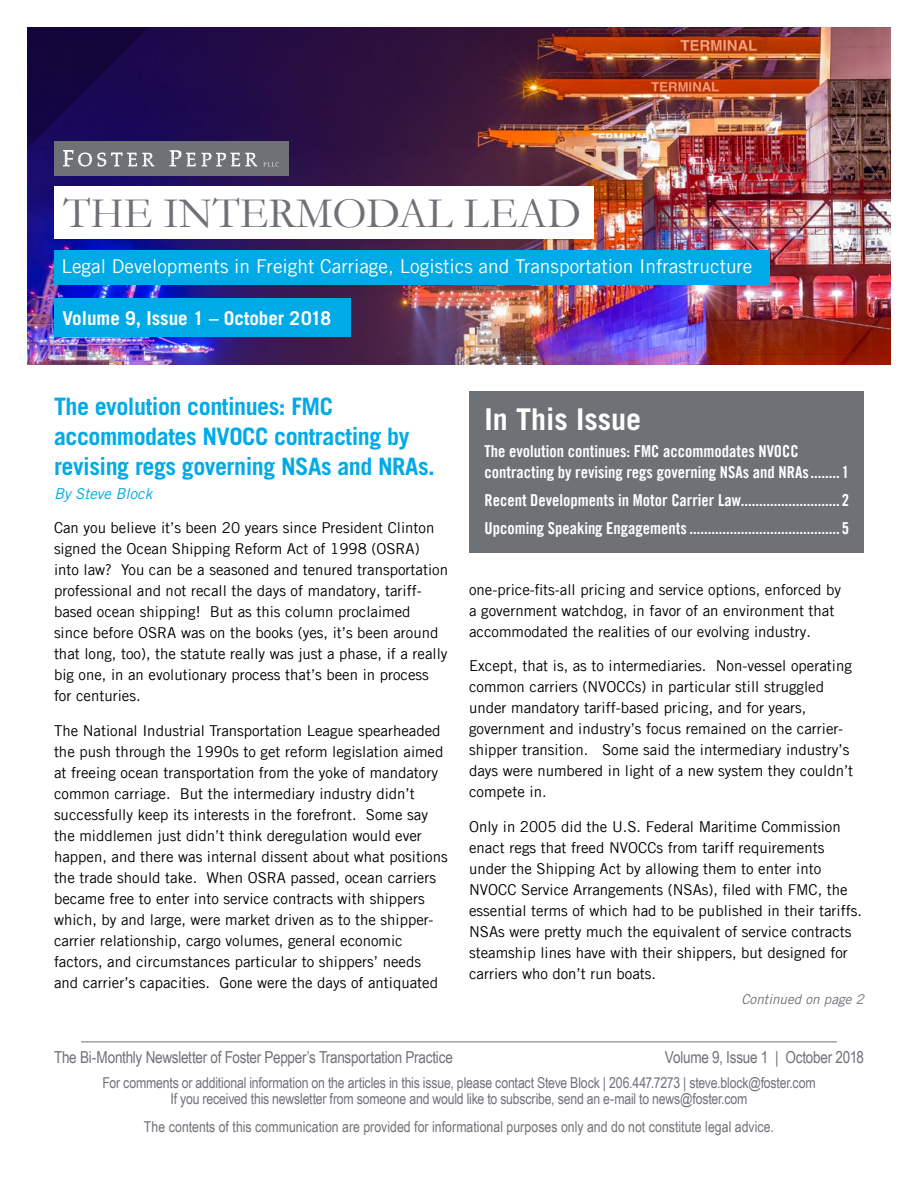
<style>
.page{position:relative;width:918px;height:1188px;background:#fff}
.page>*{position:absolute;margin:0;border:0;box-sizing:border-box;transform-origin:0 0}
.t1{font:43.8px "Garamond";color:#6e7277}
.t2{font:700 30px "Trade Gothic LT Com";color:#fff}
.t3{font:700 24px/30px "Trade Gothic LT Com";letter-spacing:-.02em;color:#00aae7}
.t4{font:19.05px "Trade Gothic LT Com";color:#fff}
.t5{font:700 19.05px "Trade Gothic LT Com";color:#fff}
.t6{font:16.5px/21px "Trade Gothic LT Com Bd Cn 20";color:#fff}
.t7{font:16.5px "Arial Narrow";letter-spacing:-.015em;color:#6e7277}
.t8{font:15px/21px "Trade Gothic LT Com";color:#000}
.t9{font:15px/16.5px "Arial Narrow";letter-spacing:-.01em;color:#6e7277;text-align:center}
.t10{font:italic 15px "Trade Gothic LT Com";color:#00aae7}
.t11{font:italic 13.5px "Trade Gothic LT Com";color:#6e7277}
</style>
<div class="page">
<img style="left:27px;top:27px;width:864px;height:337px">
<div style="left:54px;top:141px;width:234px;height:35px;background:#6e7277"></div>
<div style="left:54px;top:250px;width:716px;height:35px;background:#00aae7"></div>
<hr style="left:81px;top:1042px;width:756px;height:1px;background:#6e7277">
<div style="left:469px;top:392px;width:395px;height:162px;background:#6e7277"></div>
<div style="left:54px;top:187px;width:540px;height:52px;background:#fff"></div>
<svg style="left:27px;top:27px;width:252px;height:140px;background:#2b1c54"></svg>
<div style="left:54px;top:299px;width:297px;height:38px;background:#00aae7"></div>
<h1 class="t1" style="left:63px;top:184px;width:519px">THE INTERMODAL LEAD</h1>
<p class="t4" style="left:62px;top:255px;width:693px">Legal Developments in Freight Carriage, Logistics and Transportation Infrastructure</p>
<p class="t5" style="left:62px;top:306px;width:270px">Volume 9, Issue 1 – October 2018</p>
<h3 class="t3" style="left:54px;top:391px;width:382px">The evolution continues: FMC accommodates NVOCC contracting by revising regs governing NSAs and NRAs.</h3>
<p class="t10" style="left:54px;top:484px;width:100px">By Steve Block</p>
<p class="t8" style="left:54px;top:517px;width:396px">Can you believe it’s been 20 years since President Clinton signed the Ocean Shipping Reform Act of 1998 (OSRA) into law? You can be a seasoned and tenured transportation professional and not recall the days of mandatory, tariff&shy;based ocean shipping! But as this column proclaimed since before OSRA was on the books (yes, it’s been around that long, too), the statute really was just a phase, if a really big one, in an evolutionary process that’s been in process for centuries.</p>
<p class="t8" style="left:54px;top:720px;width:395px">The National Industrial Transportation League spearheaded the push through the 1990s to get reform legislation aimed at freeing ocean transportation from the yoke of mandatory common carriage. But the intermediary industry didn’t successfully keep its interests in the forefront. Some say the middlemen just didn’t think deregulation would ever happen, and there was internal dissent about what positions the trade should take. When OSRA passed, ocean carriers became free to enter into service contracts with shippers which, by and large, were market driven as to the shipper&shy;carrier relationship, cargo volumes, general economic factors, and circumstances particular to shippers’ needs and carrier’s capacities. Gone were the days of antiquated</p>
<h2 class="t2" style="left:484px;top:400px;width:158px">In This Issue</h2>
<p class="t6" style="left:484px;top:441px;width:366px">The evolution continues: FMC accommodates NVOCC contracting by revising regs governing NSAs and NRAs........ 1</p>
<p class="t6" style="left:485px;top:486px;width:366px;line-height:27.8px">Recent Developments in Motor Carrier Law........................... 2<br>Upcoming Speaking Engagements ......................................... 5</p>
<p class="t8" style="left:469px;top:579px;width:374px">one-price-fits-all pricing and service options, enforced by a government watchdog, in favor of an environment that accommodated the realities of our evolving industry.</p>
<p class="t8" style="left:469px;top:655px;width:386px">Except, that is, as to intermediaries. Non-vessel operating common carriers (NVOCCs) in particular still struggled under mandatory tariff-based pricing, and for years, government and industry’s focus remained on the carrier&shy;shipper transition. Some said the intermediary industry’s days were numbered in light of a new system they couldn’t compete in.</p>
<p class="t8" style="left:469px;top:816px;width:394px">Only in 2005 did the U.S. Federal Maritime Commission enact regs that freed NVOCCs from tariff requirements under the Shipping Act by allowing them to enter into NVOCC Service Arrangements (NSAs), filed with FMC, the essential terms of which had to be published in their tariffs.<br>NSAs were pretty much the equivalent of service contracts steamship lines have with their shippers, but designed for carriers who don’t run boats.</p>
<p class="t11" style="left:741px;top:991px;width:124px">Continued on page 2</p>
<p class="t7" style="left:54px;top:1045px;width:400px">The Bi-Monthly Newsletter of Foster Pepper’s Transportation Practice</p>
<p class="t7" style="left:665px;top:1045px;width:200px">Volume 9, Issue 1 | October 2018</p>
<p class="t9" style="left:102px;top:1074px;width:715px">For comments or additional information on the articles in this issue, please contact Steve Block | 206.447.7273 | steve.block@foster.com<br>If you received this newsletter from someone and would like to subscribe, send an e-mail to news@foster.com</p>
<p class="t9" style="left:144px;top:1118px;width:632px">The contents of this communication are provided for informational purposes only and do not constitute legal advice.</p>
</div>
